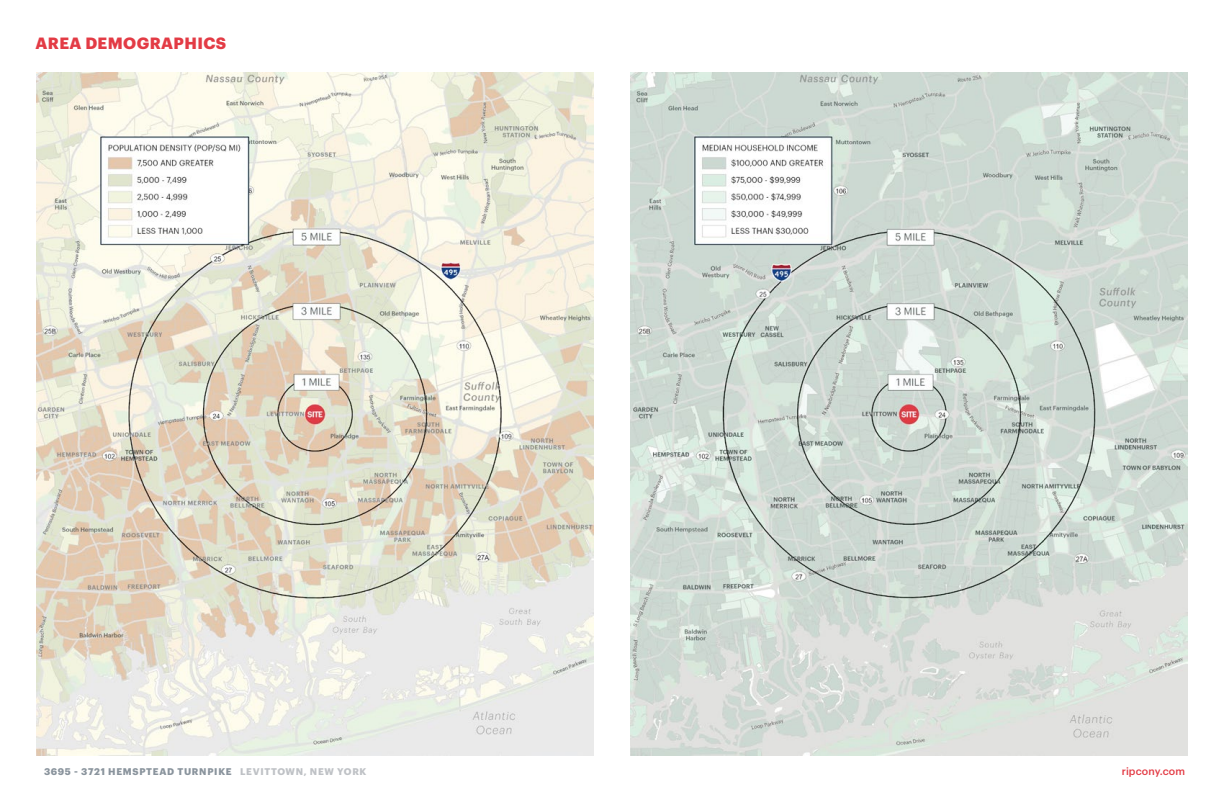
<style>
.page{position:relative;width:1224px;height:792px;background:#fff}
.page>*{position:absolute;margin:0;border:0;box-sizing:border-box;transform-origin:0 0}
.t1{font:700 16px "Graphik";letter-spacing:.025em;color:#e33b45}
.t2{font:500 10.5px "Graphik";letter-spacing:.01em;color:#e33b45}
.t3{font:700 9.5px "Graphik";letter-spacing:.075em;color:#8a949d}
.s1{color:#bfc2c6}
</style>
<div class="page">
<img style="left:36px;top:72px;width:558px;height:684px">
<img style="left:630px;top:72px;width:558px;height:684px">
<h1 class="t1" style="left:36px;top:31px;width:192px">AREA DEMOGRAPHICS</h1>
<p class="t3" style="left:44px;top:764px;width:324px">3695 - 3721 HEMSPTEAD TURNPIKE <span class="s1">LEVITTOWN, NEW YORK</span></p>
<p class="t2" style="left:1122px;top:763px;width:65px">ripcony.com</p>
</div>
